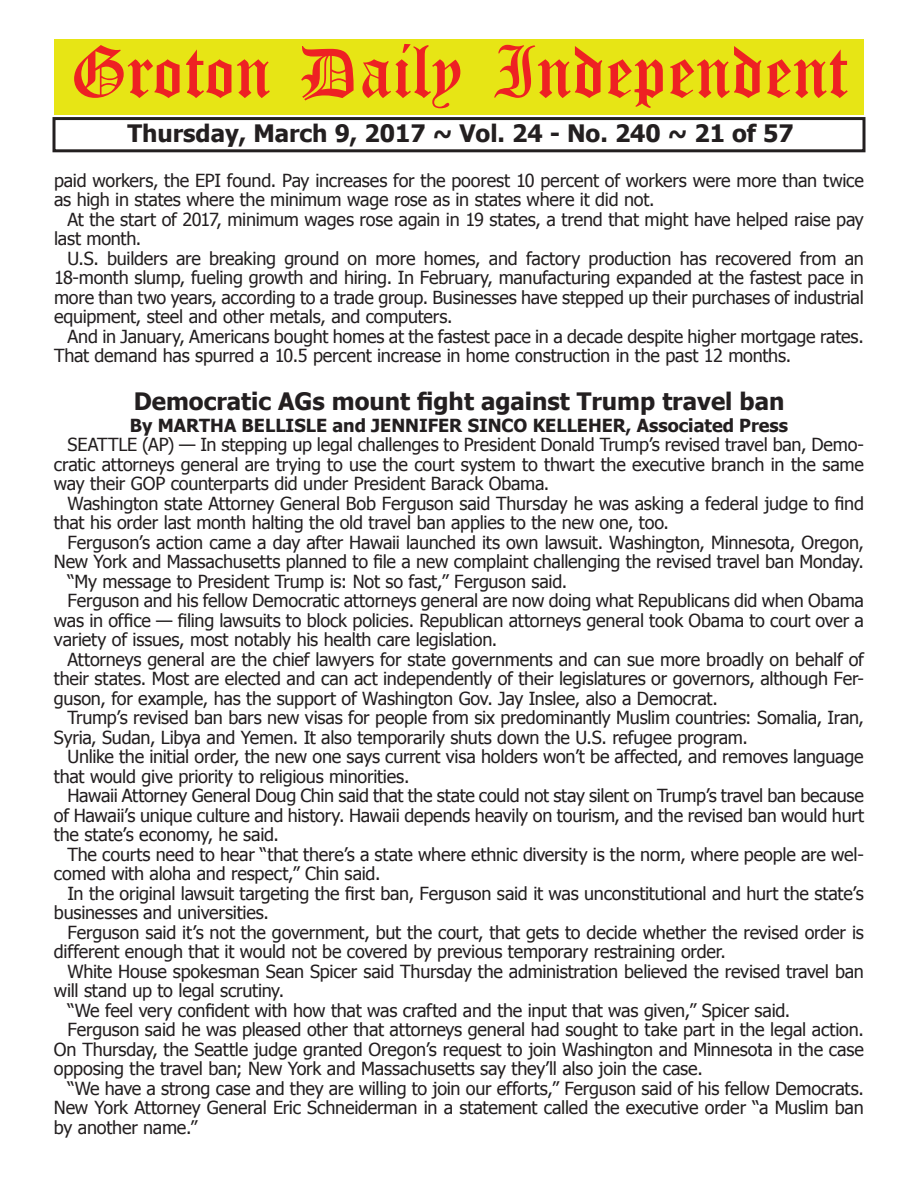
<style>
.page{position:relative;width:918px;height:1188px;background:#fff}
.page>*{position:absolute;margin:0;border:0;box-sizing:border-box;transform-origin:0 0}
.t1{font:54px "Old English Five";color:#ee2123}
.t2{font:700 24px "Tahoma";color:#231f20}
.t3{font:18px/19.5px "Tahoma";letter-spacing:-.01em;color:#231f20}
.t4{font:700 18px "Tahoma";color:#231f20}
</style>
<div class="page">
<div style="left:52px;top:117px;width:814px;height:35px;border:3px solid #231f20"></div>
<div style="left:54px;top:40px;width:810px;height:75px;background:#e7e515"></div>
<h1 class="t1" style="left:70px;top:47px;width:779px">Groton Daily Independent</h1>
<h2 class="t2" style="left:127px;top:116px;width:668px">Thursday, March 9, 2017 ~ Vol. 24 - No. 240 ~ 21 of 57</h2>
<p class="t3" style="left:54px;top:169px;width:811px">paid workers, the EPI found. Pay increases for the poorest 10 percent of workers were more than twice as high in states where the minimum wage rose as in states where it did not.</p>
<p class="t3" style="left:54px;top:208px;width:811px;text-indent:14px">At the start of 2017, minimum wages rose again in 19 states, a trend that might have helped raise pay last month.</p>
<p class="t3" style="left:54px;top:247px;width:811px;text-align:justify;text-indent:14px">U.S. builders are breaking ground on more homes, and factory production has recovered from an 18-month slump, fueling growth and hiring. In February, manufacturing expanded at the fastest pace in more than two years, according to a trade group. Businesses have stepped up their purchases of industrial equipment, steel and other metals, and computers.</p>
<p class="t3" style="left:54px;top:325px;width:811px;text-indent:14px">And in January, Americans bought homes at the fastest pace in a decade despite higher mortgage rates.<br>That demand has spurred a 10.5 percent increase in home construction in the past 12 months.</p>
<h2 class="t2" style="left:134px;top:385px;width:652px">Democratic AGs mount fight against Trump travel ban</h2>
<p class="t4" style="left:130px;top:413px;width:660px">By MARTHA BELLISLE and JENNIFER SINCO KELLEHER, Associated Press</p>
<p class="t3" style="left:54px;top:434px;width:811px;text-align:justify;text-indent:13px">SEATTLE (AP) — In stepping up legal challenges to President Donald Trump’s revised travel ban, Demo&shy;cratic attorneys general are trying to use the court system to thwart the executive branch in the same way their GOP counterparts did under President Barack Obama.</p>
<p class="t3" style="left:54px;top:493px;width:811px;text-indent:14px">Washington state Attorney General Bob Ferguson said Thursday he was asking a federal judge to find that his order last month halting the old travel ban applies to the new one, too.</p>
<p class="t3" style="left:67px;top:532px;width:798px">Ferguson’s action came a day after Hawaii launched its own lawsuit. Washington, Minnesota, Oregon,</p>
<p class="t3" style="left:54px;top:551px;width:811px">New York and Massachusetts planned to file a new complaint challenging the revised travel ban Monday.</p>
<p class="t3" style="left:67px;top:571px;width:501px">“My message to President Trump is: Not so fast,” Ferguson said.</p>
<p class="t3" style="left:67px;top:590px;width:798px">Ferguson and his fellow Democratic attorneys general are now doing what Republicans did when Obama</p>
<p class="t3" style="left:54px;top:610px;width:811px">was in office — filing lawsuits to block policies. Republican attorneys general took Obama to court over a</p>
<p class="t3" style="left:54px;top:629px;width:445px">variety of issues, most notably his health care legislation.</p>
<p class="t3" style="left:67px;top:649px;width:798px">Attorneys general are the chief lawyers for state governments and can sue more broadly on behalf of</p>
<p class="t3" style="left:54px;top:668px;width:811px">their states. Most are elected and can act independently of their legislatures or governors, although Fer-</p>
<p class="t3" style="left:54px;top:688px;width:665px">guson, for example, has the support of Washington Gov. Jay Inslee, also a Democrat.</p>
<p class="t3" style="left:67px;top:707px;width:798px">Trump’s revised ban bars new visas for people from six predominantly Muslim countries: Somalia, Iran,</p>
<p class="t3" style="left:54px;top:727px;width:696px">Syria, Sudan, Libya and Yemen. It also temporarily shuts down the U.S. refugee program.</p>
<p class="t3" style="left:67px;top:746px;width:798px">Unlike the initial order, the new one says current visa holders won’t be affected, and removes language</p>
<p class="t3" style="left:54px;top:766px;width:357px">that would give priority to religious minorities.</p>
<p class="t3" style="left:67px;top:785px;width:798px">Hawaii Attorney General Doug Chin said that the state could not stay silent on Trump’s travel ban because</p>
<p class="t3" style="left:54px;top:805px;width:812px">of Hawaii’s unique culture and history. Hawaii depends heavily on tourism, and the revised ban would hurt</p>
<p class="t3" style="left:54px;top:824px;width:227px">the state’s economy, he said.</p>
<p class="t3" style="left:67px;top:844px;width:798px">The courts need to hear “that there’s a state where ethnic diversity is the norm, where people are wel-</p>
<p class="t3" style="left:54px;top:863px;width:328px">comed with aloha and respect,” Chin said.</p>
<p class="t3" style="left:67px;top:883px;width:798px">In the original lawsuit targeting the first ban, Ferguson said it was unconstitutional and hurt the state’s</p>
<p class="t3" style="left:54px;top:902px;width:217px">businesses and universities.</p>
<p class="t3" style="left:67px;top:922px;width:798px">Ferguson said it’s not the government, but the court, that gets to decide whether the revised order is</p>
<p class="t3" style="left:54px;top:941px;width:674px">different enough that it would not be covered by previous temporary restraining order.</p>
<p class="t3" style="left:67px;top:961px;width:798px">White House spokesman Sean Spicer said Thursday the administration believed the revised travel ban</p>
<p class="t3" style="left:54px;top:980px;width:232px">will stand up to legal scrutiny.</p>
<p class="t3" style="left:67px;top:1000px;width:724px">“We feel very confident with how that was crafted and the input that was given,” Spicer said.</p>
<p class="t3" style="left:67px;top:1019px;width:798px">Ferguson said he was pleased other that attorneys general had sought to take part in the legal action.</p>
<p class="t3" style="left:54px;top:1039px;width:811px">On Thursday, the Seattle judge granted Oregon’s request to join Washington and Minnesota in the case</p>
<p class="t3" style="left:54px;top:1058px;width:650px">opposing the travel ban; New York and Massachusetts say they’ll also join the case.</p>
<p class="t3" style="left:67px;top:1078px;width:798px">“We have a strong case and they are willing to join our efforts,” Ferguson said of his fellow Democrats.</p>
<p class="t3" style="left:54px;top:1097px;width:811px">New York Attorney General Eric Schneiderman in a statement called the executive order “a Muslim ban</p>
<p class="t3" style="left:54px;top:1117px;width:145px">by another name.”</p>
</div>
